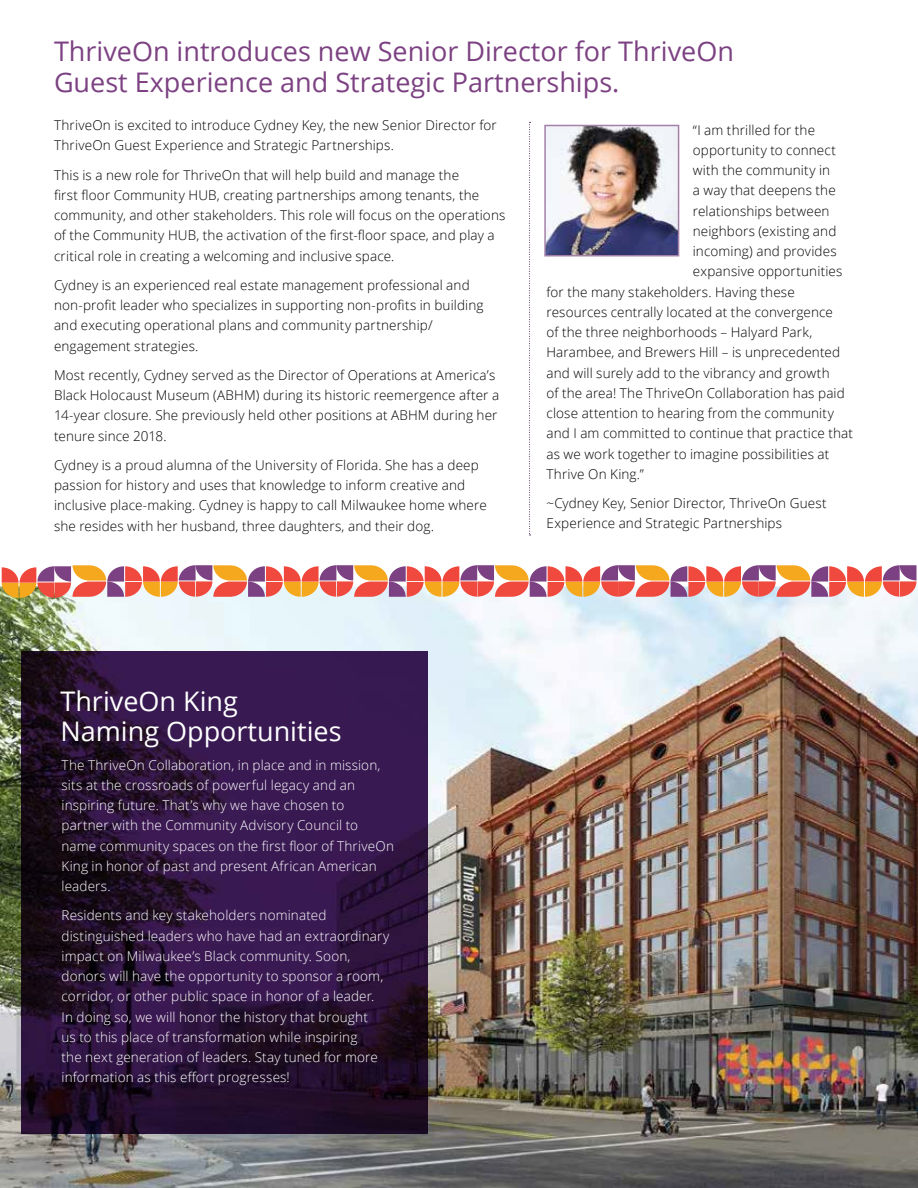
<style>
.page{position:relative;width:918px;height:1188px;background:#fff}
.page>*{position:absolute;margin:0;border:0;box-sizing:border-box;transform-origin:0 0}
.t1{font:27px/31.5px "Open Sans";color:#7c4182}
.t2{font:27px/30px "Open Sans";color:#fff}
.t3{font:300 13.5px/20.2px "Open Sans";letter-spacing:.01em;color:#000}
.t4{font:300 13.5px/20.2px "Open Sans";letter-spacing:.01em;color:#fff}
.s1{font-size:14.25px}
</style>
<div class="page">
<img style="left:0;top:586px;width:918px;height:602px">
<img style="left:22px;top:651px;width:406px;height:483px">
<img style="left:547px;top:128px;width:129px;height:125px">
<div style="left:544px;top:125px;width:135px;height:131px;border:2px solid #a480a8"></div>
<svg style="left:529px;top:122px;width:2px;height:414px"></svg>
<svg style="left:2px;top:565px;width:915px;height:33px"></svg>
<h1 class="t1" style="left:54px;top:34px;width:681px">ThriveOn introduces new Senior Director for ThriveOn<br>Guest Experience and Strategic Partnerships.</h1>
<p class="t3" style="left:54px;top:115px;width:444px">ThriveOn is excited to introduce Cydney Key, the new Senior Director for<br>ThriveOn Guest Experience and Strategic Partnerships.</p>
<p class="t3" style="left:54px;top:164px;width:453px">This is a new role for ThriveOn that will help build and manage the<br>first floor Community HUB, creating partnerships among tenants, the community, and other stakeholders. This role will focus on the operations of the Community HUB, the activation of the first-floor space, and play a critical role in creating a welcoming and inclusive space.</p>
<p class="t3" style="left:54px;top:275px;width:431px">Cydney is an experienced real estate management professional and non-profit leader who specializes in supporting non-profits in building and executing operational plans and community partnership/ engagement strategies.</p>
<p class="t3" style="left:54px;top:364px;width:447px">Most recently, Cydney served as the Director of Operations at America’s Black Holocaust Museum (ABHM) during its historic reemergence after a 14-year closure. She previously held other positions at ABHM during her tenure since 2018.</p>
<p class="t3" style="left:54px;top:454px;width:434px">Cydney is a proud alumna of the University of Florida. She has a deep passion for history and uses that knowledge to inform creative and inclusive place-making. Cydney is happy to call Milwaukee home where she resides with her husband, three daughters, and their dog<span class="s1">.</span></p>
<p class="t3" style="left:693px;top:119px;width:124px">“I am thrilled for the</p>
<p class="t3" style="left:693px;top:139px;width:145px">opportunity to connect</p>
<p class="t3" style="left:693px;top:160px;width:139px">with the community in</p>
<p class="t3" style="left:693px;top:180px;width:144px">a way that deepens the</p>
<p class="t3" style="left:693px;top:200px;width:138px">relationships between</p>
<p class="t3" style="left:693px;top:220px;width:145px">neighbors (existing and</p>
<p class="t3" style="left:693px;top:241px;width:145px">incoming) and provides</p>
<p class="t3" style="left:693px;top:261px;width:151px">expansive opportunities</p>
<p class="t3" style="left:546px;top:281px;width:250px">for the many stakeholders. Having these</p>
<p class="t3" style="left:546px;top:301px;width:288px">resources centrally located at the convergence</p>
<p class="t3" style="left:546px;top:322px;width:267px">of the three neighborhoods – Halyard Park,</p>
<p class="t3" style="left:546px;top:342px;width:295px">Harambee, and Brewers Hill – is unprecedented</p>
<p class="t3" style="left:546px;top:362px;width:285px">and will surely add to the vibrancy and growth</p>
<p class="t3" style="left:546px;top:382px;width:300px">of the area! The ThriveOn Collaboration has paid</p>
<p class="t3" style="left:546px;top:403px;width:289px">close attention to hearing from the community</p>
<p class="t3" style="left:546px;top:423px;width:308px">and I am committed to continue that practice that</p>
<p class="t3" style="left:546px;top:443px;width:284px">as we work together to imagine possibilities at</p>
<p class="t3" style="left:546px;top:463px;width:99px">Thrive On King.”</p>
<p class="t3" style="left:546px;top:493px;width:282px">~Cydney Key, Senior Director, ThriveOn Guest<br>Experience and Strategic Partnerships</p>
<h1 class="t2" style="left:60px;top:685px;width:283px">ThriveOn King<br>Naming Opportunities</h1>
<p class="t4" style="left:62px;top:754px;width:334px">The ThriveOn Collaboration, in place and in mission, sits at the crossroads of powerful legacy and an inspiring future. That’s why we have chosen to partner with the Community Advisory Council to name community spaces on the first floor of ThriveOn King in honor of past and present African American leaders.</p>
<p class="t4" style="left:62px;top:905px;width:329px">Residents and key stakeholders nominated distinguished leaders who have had an extraordinary impact on Milwaukee’s Black community. Soon, donors will have the opportunity to sponsor a room, corridor, or other public space in honor of a leader.<br>In doing so, we will honor the history that brought<br>us to this place of transformation while inspiring<br>the next generation of leaders. Stay tuned for more information as this effort progresses!</p>
</div>
